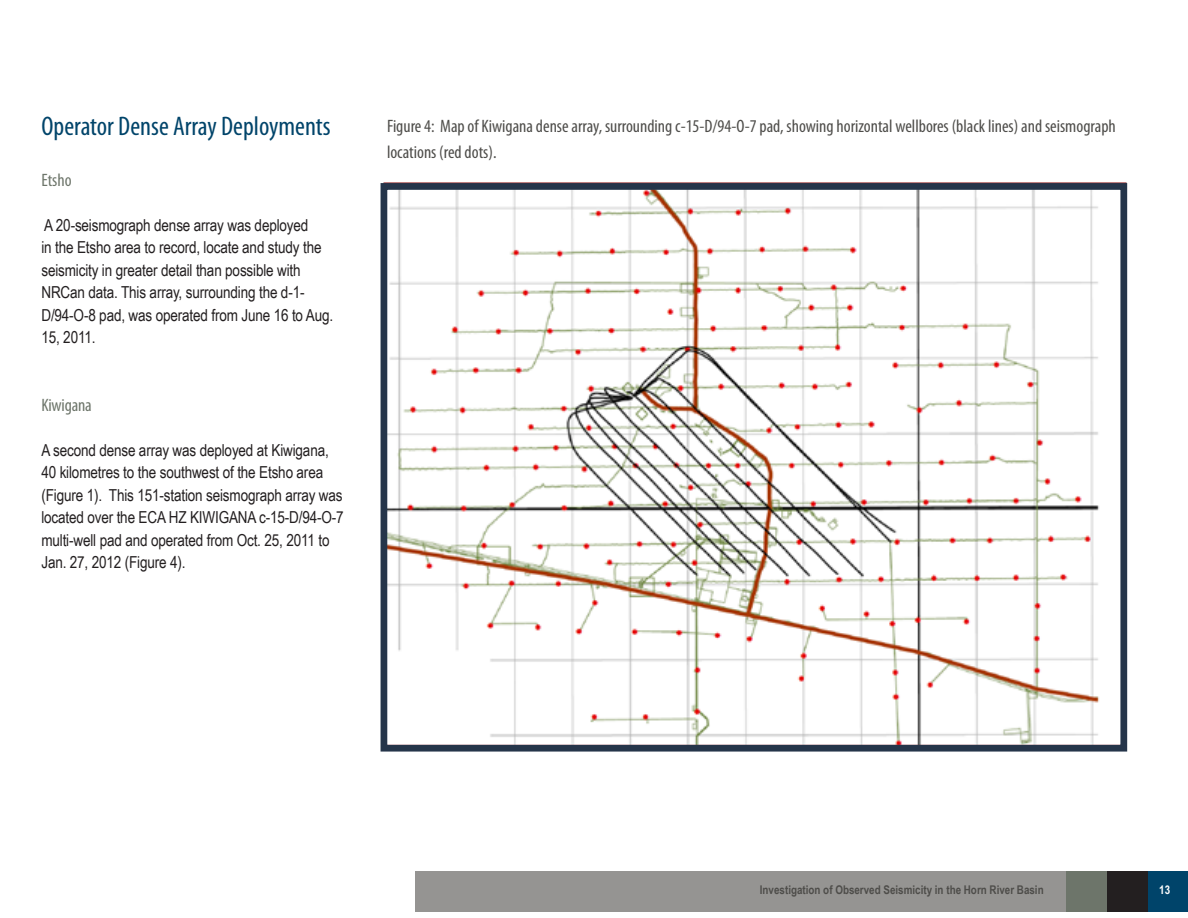
<style>
.page{position:relative;width:1188px;height:918px;background:#fff}
.page>*{position:absolute;margin:0;border:0;box-sizing:border-box;transform-origin:0 0}
.t1{font:condensed 27px "Myriad Pro";color:#00446a}
.t2{font:condensed 18px/25.5px "Myriad Pro";color:#4e4d4a}
.t3{font:condensed 18px "Myriad Pro";letter-spacing:-.01em;color:#6d756a}
.t4{font:16.5px/22.5px "Arial Narrow";letter-spacing:-.01em;color:#231f20}
.t5{font:700 12px "Arial Narrow";color:#4e4d4a}
.t6{font:700 12px "Arial Narrow";color:#fff}
</style>
<div class="page">
<div style="left:1147px;top:871px;width:41px;height:41px;background:#00446a"></div>
<div style="left:1107px;top:871px;width:41px;height:41px;background:#231f20"></div>
<div style="left:416px;top:871px;width:691px;height:41px;background:#959492"></div>
<div style="left:1066px;top:871px;width:41px;height:41px;background:#6d756a"></div>
<img style="left:383px;top:182px;width:744px;height:562px">
<div style="left:381px;top:183px;width:746px;height:569px;border:7px solid #25354a"></div>
<p class="t1" style="left:41px;top:110px;width:291px">Operator Dense Array Deployments</p>
<p class="t2" style="left:387px;top:113px;width:730px">Figure 4: Map of Kiwigana dense array, surrounding c-15-D/94-O-7 pad, showing horizontal wellbores (black lines) and seismograph locations (red dots).</p>
<p class="t3" style="left:41px;top:169px;width:32px">Etsho</p>
<p class="t4" style="left:41px;top:213px;width:293px">A 20-seismograph dense array was deployed<br>in the Etsho area to record, locate and study the seismicity in greater detail than possible with NRCan data. This array, surrounding the d-1- D/94-O-8 pad, was operated from June 16 to Aug.<br>15, 2011.</p>
<p class="t3" style="left:41px;top:394px;width:52px">Kiwigana</p>
<p class="t4" style="left:41px;top:438px;width:304px">A second dense array was deployed at Kiwigana, 40 kilometres to the southwest of the Etsho area (Figure 1). This 151-station seismograph array was located over the ECA HZ KIWIGANA c-15-D/94-O-7 multi-well pad and operated from Oct. 25, 2011 to Jan. 27, 2012 (Figure 4).</p>
<p class="t5" style="left:760px;top:881px;width:285px">Investigation of Observed Seismicity in the Horn River Basin</p>
<p class="t6" style="left:1159px;top:881px;width:12px">13</p>
</div>
